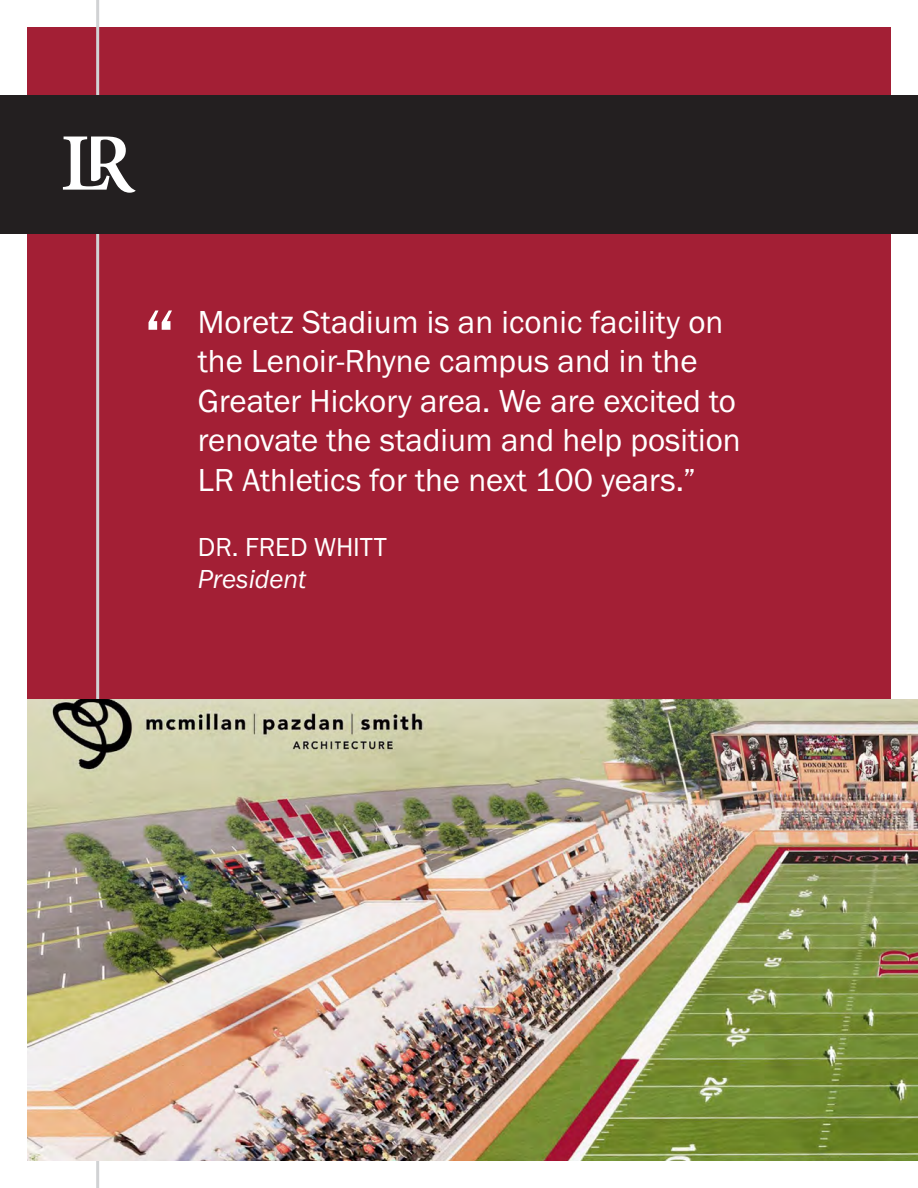
<style>
.page{position:relative;width:918px;height:1188px;background:#fff}
.page>*{position:absolute;margin:0;border:0;box-sizing:border-box;transform-origin:0 0}
.t1{font:90px "Franklin Gothic URW Boo";color:#fff}
.t2{font:33px/39.6px "Franklin Gothic URW Boo";color:#fff}
.t3{font:27px "Franklin Gothic URW Boo";color:#fff}
.t4{font:27px "Franklin Gothic URW Boo Ita";color:#fff}
</style>
<div class="page">
<div style="left:27px;top:27px;width:864px;height:1076px;background:#a31f35"></div>
<hr style="left:96px;top:0;width:3px;height:1188px;background:#d1d2d4">
<img style="left:27px;top:699px;width:891px;height:462px">
<div style="left:0;top:95px;width:918px;height:139px;background:#231f20"></div>
<svg style="left:63px;top:137px;width:73px;height:56px"></svg>
<p class="t1" style="left:142px;top:285px;width:38px">“</p>
<p class="t2" style="left:198px;top:301px;width:544px">Moretz Stadium is an iconic facility on the Lenoir-Rhyne campus and in the Greater Hickory area. We are excited to renovate the stadium and help position LR Athletics for the next 100 years.”</p>
<p class="t3" style="left:198px;top:530px;width:190px">DR. FRED WHITT</p>
<p class="t4" style="left:198px;top:562px;width:110px">President</p>
</div>
